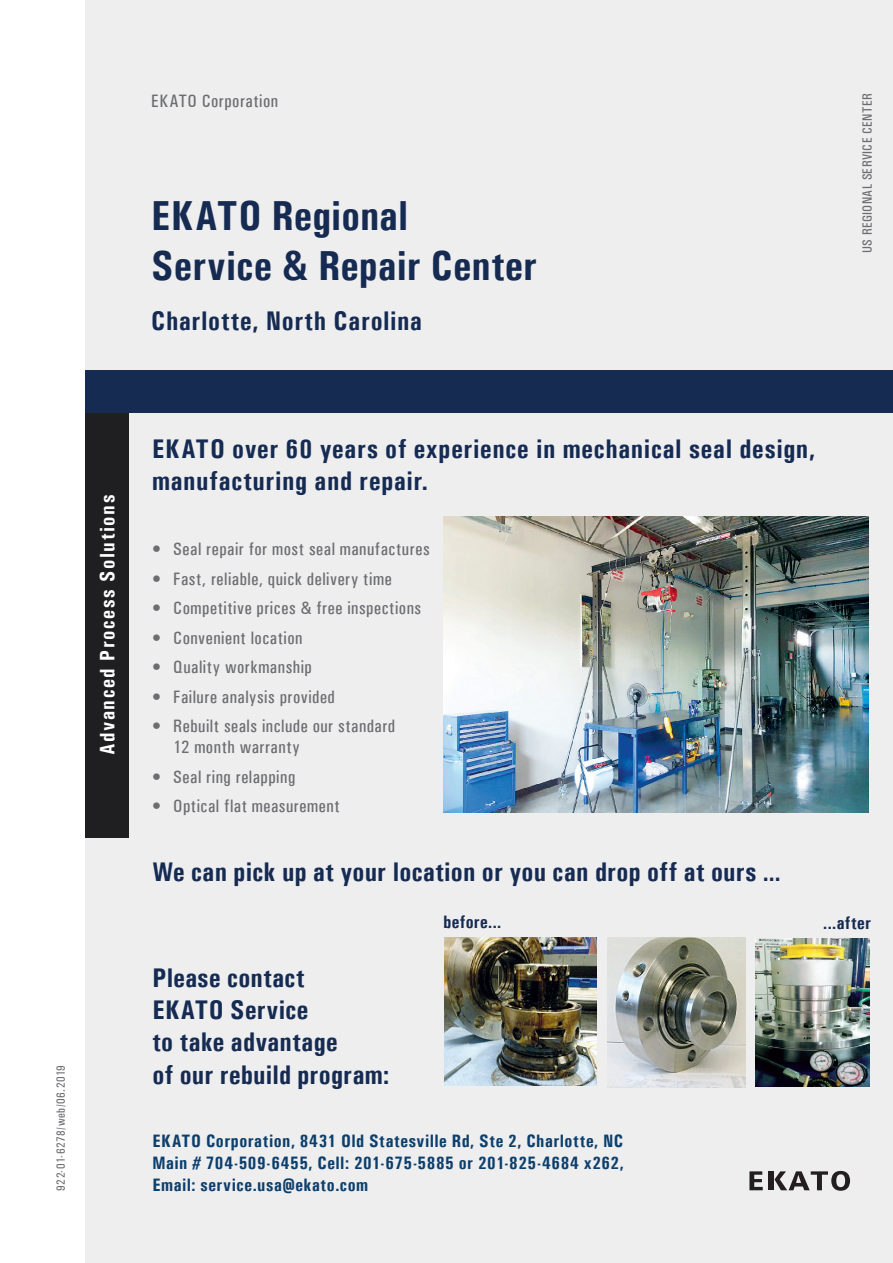
<style>
.page{position:relative;width:893px;height:1263px;background:#fff}
.page>*{position:absolute;margin:0;border:0;box-sizing:border-box;transform-origin:0 0}
.t1{font:700 42px/50.4px "Univers Condensed";letter-spacing:.01em;color:#162b52}
.t2{font:700 27px/32.4px "Univers Condensed";letter-spacing:.02em;color:#162b52}
.t3{font:700 21px "Univers Condensed";letter-spacing:.075em;color:#fff}
.t4{font:500 18px/21px "Univers Condensed";letter-spacing:.03em;color:#6c6d70}
.t5{font:700 18px/21.6px "Univers Condensed";letter-spacing:.03em;color:#0c3f6c;text-align:justify}
.t6{font:700 18px "Univers Condensed";letter-spacing:.015em;color:#162b52}
.t7{font:500 13.5px "Univers Condensed";letter-spacing:.025em;color:#6c6d70}
.t8{font:500 12px "Univers Condensed";letter-spacing:.05em;color:#6c6d70}
</style>
<div class="page">
<div style="left:85px;top:0;width:808px;height:1263px;background:#eeeeef"></div>
<div style="left:85px;top:412px;width:44px;height:426px;background:#1f1e20"></div>
<div style="left:85px;top:370px;width:808px;height:42px;background:#162b52"></div>
<svg style="left:749px;top:1171px;width:14px;height:19px"></svg>
<div style="left:768px;top:1171px;width:6px;height:19px;background:#231f20"></div>
<svg style="left:774px;top:1171px;width:76px;height:20px"></svg>
<img style="left:444px;top:517px;width:425px;height:296px">
<img style="left:444px;top:937px;width:153px;height:148px">
<img style="left:607px;top:937px;width:139px;height:150px">
<img style="left:755px;top:938px;width:115px;height:148px">
<p class="t4" style="left:151px;top:90px;width:128px">EKATO Corporation</p>
<h1 class="t1" style="left:151px;top:190px;width:387px">EKATO Regional<br>Service &amp; Repair Center</h1>
<h2 class="t2" style="left:151px;top:304px;width:272px">Charlotte, North Carolina</h2>
<p class="t7" style="left:859px;top:253px;width:161px;rotate:-90deg">US REGIONAL SERVICE CENTER</p>
<p class="t3" style="left:94px;top:755px;width:262px;rotate:-90deg">Advanced Process Solutions</p>
<p class="t8" style="left:54px;top:1191px;width:127px;rotate:-90deg">922-01-6278/web/06.2019</p>
<h2 class="t2" style="left:152px;top:432px;width:665px">EKATO over 60 years of experience in mechanical seal design, manufacturing and repair.</h2>
<p class="t4" style="left:152px;top:538px;width:279px">• Seal repair for most seal manufactures</p>
<p class="t4" style="left:152px;top:568px;width:241px">• Fast, reliable, quick delivery time</p>
<p class="t4" style="left:152px;top:597px;width:271px">• Competitive prices &amp; free inspections</p>
<p class="t4" style="left:152px;top:627px;width:152px">• Convenient location</p>
<p class="t4" style="left:152px;top:656px;width:161px">• Quality workmanship</p>
<p class="t4" style="left:152px;top:686px;width:184px">• Failure analysis provided</p>
<p class="t4" style="left:173px;top:715px;width:223px;text-indent:-21px">• Rebuilt seals include our standard<br>12 month warranty</p>
<p class="t4" style="left:152px;top:766px;width:145px">• Seal ring relapping</p>
<p class="t4" style="left:152px;top:795px;width:189px">• Optical flat measurement</p>
<h2 class="t2" style="left:152px;top:855px;width:630px">We can pick up at your location or you can drop off at ours …</h2>
<h2 class="t2" style="left:152px;top:961px;width:238px">Please contact<br>EKATO Service<br>to take advantage<br>of our rebuild program:</h2>
<p class="t6" style="left:444px;top:911px;width:59px">before...</p>
<p class="t6" style="left:823px;top:912px;width:49px">...after</p>
<p class="t5" style="left:152px;top:1130px;width:473px">EKATO Corporation, 8431 Old Statesville Rd, Ste 2, Charlotte, NC Main # 704-509-6455, Cell: 201-675-5885 or 201-825-4684 x262, Email: service.usa@ekato.com</p>
</div>
